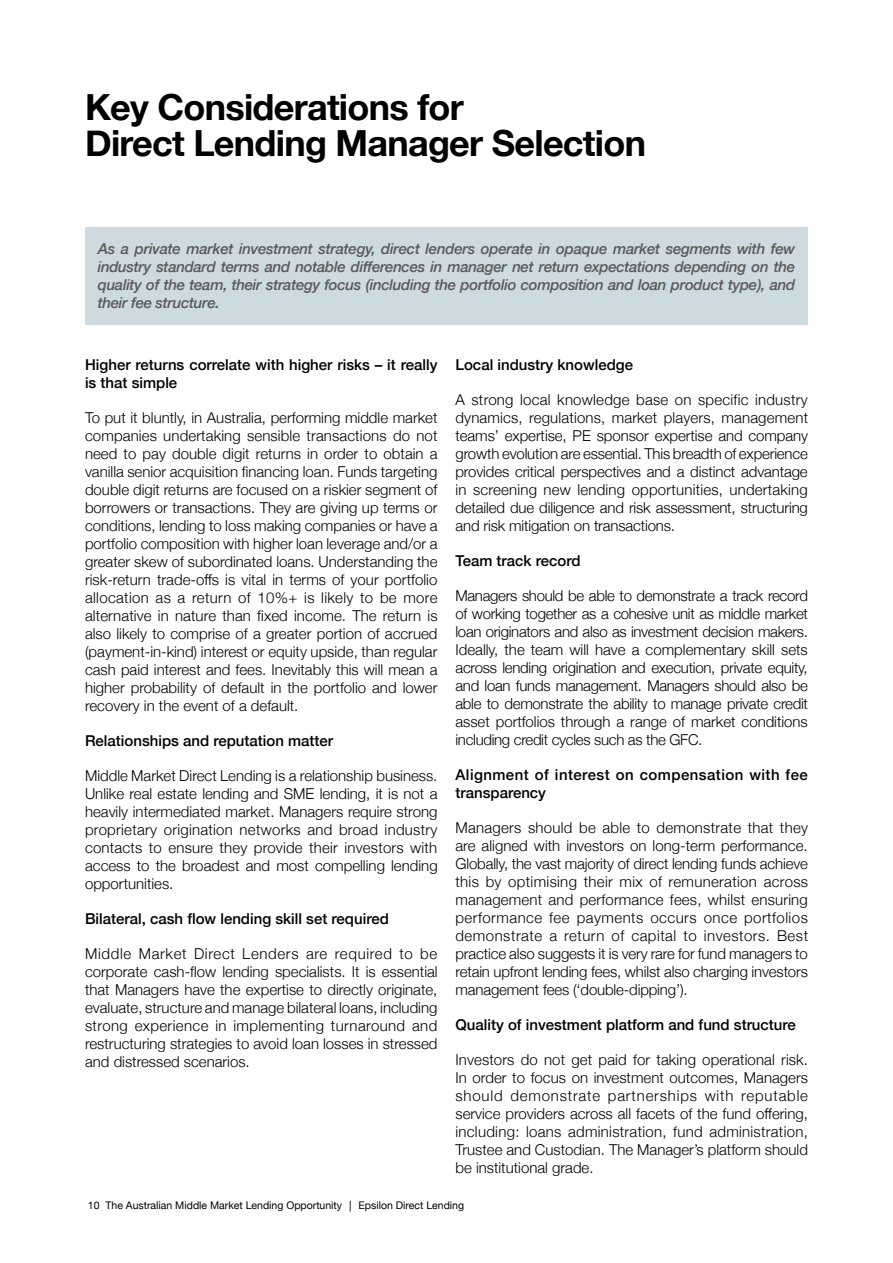
<style>
.page{position:relative;width:893px;height:1263px;background:#fff}
.page>*{position:absolute;margin:0;border:0;box-sizing:border-box;transform-origin:0 0}
.t1{font:700 36px/36px "Helvetica Neue";letter-spacing:-.02em;color:#000}
.t2{font:300 15px/18px "Helvetica Neue";color:#000;text-align:justify}
.t3{font:italic 500 15px/18px "Helvetica Neue";letter-spacing:-.02em;color:#58595b;text-align:justify}
.t4{font:500 15px/18px "Helvetica Neue";color:#000}
.t5{font:500 15px/18px "Helvetica Neue";letter-spacing:.03em;color:#000}
.t6{font:10.5px "Helvetica Neue";color:#000}
</style>
<div class="page">
<div style="left:85px;top:227px;width:723px;height:97px;background:#cddadf"></div>
<h1 class="t1" style="left:85px;top:90px;width:562px">Key Considerations for<br>Direct Lending Manager Selection</h1>
<p class="t3" style="left:98px;top:239px;width:699px">As a private market investment strategy, direct lenders operate in opaque market segments with few industry standard terms and notable differences in manager net return expectations depending on the quality of the team, their strategy focus (including the portfolio composition and loan product type), and their fee structure.</p>
<p class="t4" style="left:85px;top:354px;width:354px">Higher returns correlate with higher risks – it really is that simple</p>
<p class="t2" style="left:85px;top:407px;width:354px">To put it bluntly, in Australia, performing middle market companies undertaking sensible transactions do not need to pay double digit returns in order to obtain a vanilla senior acquisition financing loan. Funds targeting double digit returns are focused on a riskier segment of borrowers or transactions. They are giving up terms or conditions, lending to loss making companies or have a portfolio composition with higher loan leverage and/or a greater skew of subordinated loans. Understanding the risk-return trade-offs is vital in terms of your portfolio allocation as a return of 10%+ is likely to be more alternative in nature than fixed income. The return is also likely to comprise of a greater portion of accrued (payment-in-kind) interest or equity upside, than regular cash paid interest and fees. Inevitably this will mean a higher probability of default in the portfolio and lower recovery in the event of a default.</p>
<p class="t4" style="left:85px;top:730px;width:250px">Relationships and reputation matter</p>
<p class="t2" style="left:85px;top:765px;width:354px">Middle Market Direct Lending is a relationship business.<br>Unlike real estate lending and SME lending, it is not a heavily intermediated market. Managers require strong proprietary origination networks and broad industry contacts to ensure they provide their investors with access to the broadest and most compelling lending opportunities.</p>
<p class="t4" style="left:85px;top:908px;width:305px">Bilateral, cash flow lending skill set required</p>
<p class="t2" style="left:85px;top:943px;width:354px">Middle Market Direct Lenders are required to be corporate cash-flow lending specialists. It is essential that Managers have the expertise to directly originate, evaluate, structure and manage bilateral loans, including strong experience in implementing turnaround and restructuring strategies to avoid loan losses in stressed and distressed scenarios.</p>
<p class="t4" style="left:455px;top:354px;width:179px">Local industry knowledge</p>
<p class="t2" style="left:455px;top:389px;width:354px">A strong local knowledge base on specific industry dynamics, regulations, market players, management teams’ expertise, PE sponsor expertise and company growth evolution are essential. This breadth of experience provides critical perspectives and a distinct advantage in screening new lending opportunities, undertaking detailed due diligence and risk assessment, structuring and risk mitigation on transactions.</p>
<p class="t4" style="left:455px;top:550px;width:127px">Team track record</p>
<p class="t2" style="left:455px;top:585px;width:354px">Managers should be able to demonstrate a track record of working together as a cohesive unit as middle market loan originators and also as investment decision makers.<br>Ideally, the team will have a complementary skill sets across lending origination and execution, private equity, and loan funds management. Managers should also be able to demonstrate the ability to manage private credit asset portfolios through a range of market conditions including credit cycles such as the GFC.</p>
<p class="t5" style="left:455px;top:764px;width:354px">Alignment of interest on compensation with fee transparency</p>
<p class="t2" style="left:455px;top:817px;width:354px">Managers should be able to demonstrate that they are aligned with investors on long-term performance.<br>Globally, the vast majority of direct lending funds achieve this by optimising their mix of remuneration across management and performance fees, whilst ensuring performance fee payments occurs once portfolios demonstrate a return of capital to investors. Best practice also suggests it is very rare for fund managers to retain upfront lending fees, whilst also charging investors management fees (‘double-dipping’).</p>
<p class="t4" style="left:455px;top:1014px;width:342px">Quality of investment platform and fund structure</p>
<p class="t2" style="left:455px;top:1049px;width:354px">Investors do not get paid for taking operational risk.<br>In order to focus on investment outcomes, Managers should demonstrate partnerships with reputable service providers across all facets of the fund offering, including: loans administration, fund administration, Trustee and Custodian. The Manager’s platform should be institutional grade.</p>
<p class="t6" style="left:88px;top:1198px;width:378px">10 The Australian Middle Market Lending Opportunity │ Epsilon Direct Lending</p>
</div>
